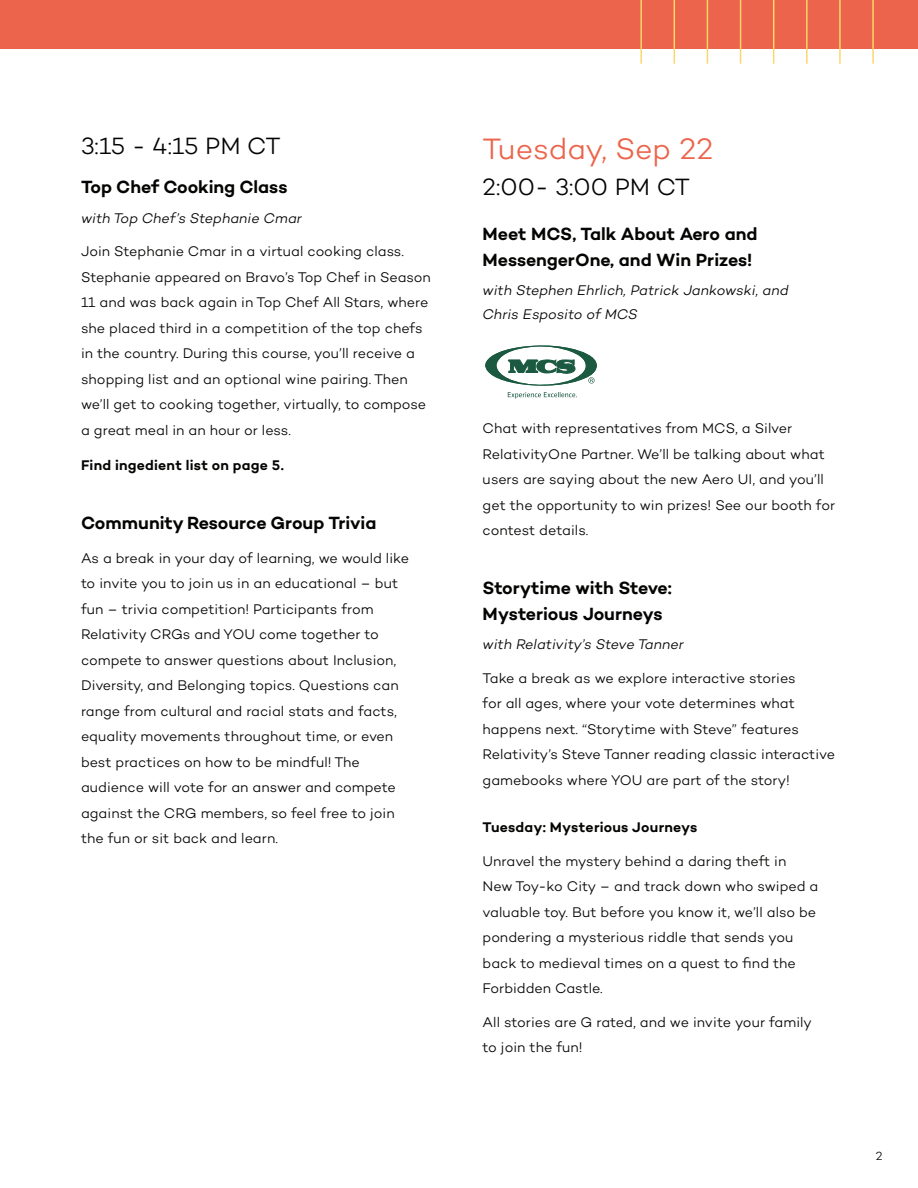
<style>
.page{position:relative;width:918px;height:1188px;background:#fff}
.page>*{position:absolute;margin:0;border:0;box-sizing:border-box;transform-origin:0 0}
.t1{font:300 30px "Campton";letter-spacing:-.005em;color:#eb644b}
.t2{font:300 24px "Campton";letter-spacing:.005em;color:#040503}
.t3{font:600 18px/25.5px "Campton";letter-spacing:-.005em;color:#040503}
.t4{font:300 14.25px/25.5px "Campton";color:#040503}
.t5{font:italic 300 14.25px/24px "Campton";letter-spacing:.005em;color:#040503}
.t6{font:600 14.25px "Campton";letter-spacing:.015em;color:#040503}
.t7{font:300 12px "Campton";color:#040503}
</style>
<div class="page">
<svg style="left:485px;top:345px;width:112px;height:54px"></svg>
<div style="left:0;top:0;width:918px;height:49px;background:#eb644b"></div>
<hr style="left:640px;top:0;width:2px;height:64px;background:#fed76b">
<hr style="left:674px;top:0;width:1px;height:64px;background:#fed76b">
<hr style="left:707px;top:0;width:1px;height:64px;background:#fed76b">
<hr style="left:740px;top:0;width:1px;height:64px;background:#fed76b">
<hr style="left:773px;top:0;width:1px;height:64px;background:#fed76b">
<hr style="left:806px;top:0;width:2px;height:64px;background:#fed76b">
<hr style="left:839px;top:0;width:2px;height:64px;background:#fed76b">
<hr style="left:872px;top:0;width:2px;height:64px;background:#fed76b">
<h2 class="t2" style="left:81px;top:131px;width:201px">3:15 - 4:15 PM CT</h2>
<p class="t3" style="left:81px;top:174px;width:208px">Top Chef Cooking Class</p>
<p class="t5" style="left:81px;top:206px;width:222px">with Top Chef’s Stephanie Cmar</p>
<p class="t4" style="left:81px;top:238px;width:351px">Join Stephanie Cmar in a virtual cooking class.<br>Stephanie appeared on Bravo’s Top Chef in Season 11 and was back again in Top Chef All Stars, where she placed third in a competition of the top chefs in the country. During this course, you’ll receive a shopping list and an optional wine pairing. Then we’ll get to cooking together, virtually, to compose a great meal in an hour or less.</p>
<p class="t6" style="left:81px;top:456px;width:204px">Find ingedient list on page 5.</p>
<p class="t3" style="left:81px;top:510px;width:297px">Community Resource Group Trivia</p>
<p class="t4" style="left:81px;top:545px;width:330px">As a break in your day of learning, we would like to invite you to join us in an educational – but fun – trivia competition! Participants from Relativity CRGs and YOU come together to compete to answer questions about Inclusion, Diversity, and Belonging topics. Questions can range from cultural and racial stats and facts, equality movements throughout time, or even best practices on how to be mindful! The audience will vote for an answer and compete against the CRG members, so feel free to join the fun or sit back and learn.</p>
<h1 class="t1" style="left:483px;top:130px;width:232px">Tuesday, Sep 22</h1>
<h2 class="t2" style="left:483px;top:172px;width:209px">2:00- 3:00 PM CT</h2>
<p class="t3" style="left:483px;top:221px;width:276px">Meet MCS, Talk About Aero and<br>MessengerOne, and Win Prizes!</p>
<p class="t5" style="left:483px;top:278px;width:307px">with Stephen Ehrlich, Patrick Jankowski, and<br>Chris Esposito of MCS</p>
<p class="t4" style="left:483px;top:415px;width:354px">Chat with representatives from MCS, a Silver RelativityOne Partner. We’ll be talking about what users are saying about the new Aero UI, and you’ll get the opportunity to win prizes! See our booth for contest details.</p>
<p class="t3" style="left:483px;top:575px;width:191px">Storytime with Steve:<br>Mysterious Journeys</p>
<p class="t5" style="left:483px;top:632px;width:203px">with Relativity’s Steve Tanner</p>
<p class="t4" style="left:483px;top:665px;width:354px">Take a break as we explore interactive stories<br>for all ages, where your vote determines what happens next. “Storytime with Steve” features Relativity’s Steve Tanner reading classic interactive gamebooks where YOU are part of the story!</p>
<p class="t6" style="left:483px;top:818px;width:216px">Tuesday: Mysterious Journeys</p>
<p class="t4" style="left:483px;top:848px;width:337px">Unravel the mystery behind a daring theft in New Toy-ko City – and track down who swiped a valuable toy. But before you know it, we’ll also be pondering a mysterious riddle that sends you back to medieval times on a quest to find the Forbidden Castle.</p>
<p class="t4" style="left:483px;top:1009px;width:331px">All stories are G rated, and we invite your family to join the fun!</p>
<p class="t7" style="left:876px;top:1148px;width:8px">2</p>
</div>
